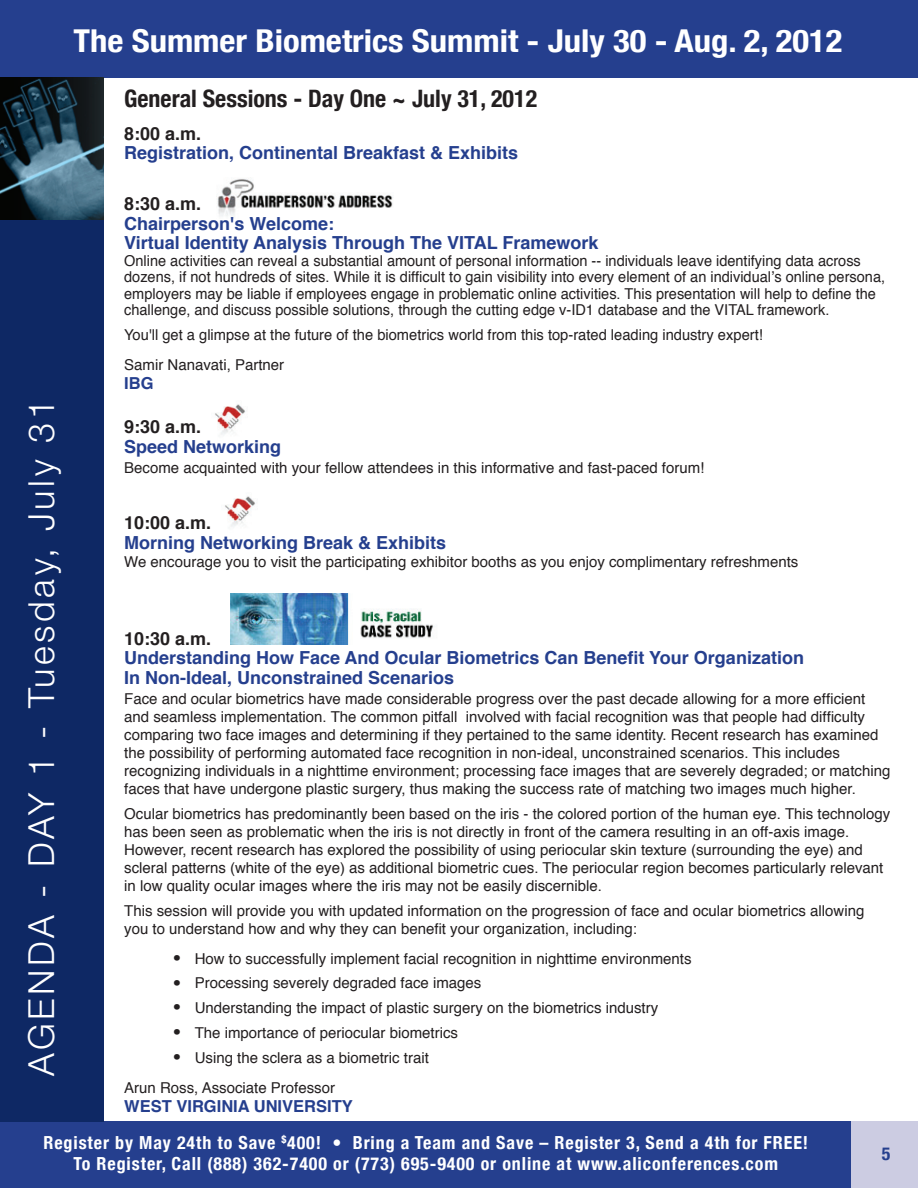
<style>
.page{position:relative;width:918px;height:1188px;background:#fff}
.page>*{position:absolute;margin:0;border:0;box-sizing:border-box;transform-origin:0 0}
.t1{font:300 36px "Helvetica Neue";letter-spacing:.1em;color:#fff}
.t2{font:700 condensed 31.5px "Helvetica Neue";color:#fff;scale:1.1 1}
.t3{font:700 condensed 24px "Helvetica Neue";color:#231f20}
.t4{font:700 18px/19.5px "Helvetica";color:#253f8e}
.t5{font:700 condensed 18px/21.6px "Helvetica Neue";letter-spacing:.05em;color:#fff;text-align:center}
.t6{font:700 18px "Helvetica";color:#231f20}
.t7{font:700 condensed 18px "Helvetica Neue";color:#253f8e}
.t8{font:700 16.5px "Helvetica";color:#253f8e}
.t9{font:15px/18px "Helvetica";color:#231f20}
.s1{font-size:25.5px}
</style>
<div class="page">
<div style="left:0;top:1122px;width:852px;height:66px;background:#253f8e"></div>
<div style="left:852px;top:1122px;width:66px;height:66px;background:#cccce2"></div>
<div style="left:0;top:77px;width:103px;height:1045px;background:#0e2864"></div>
<div style="left:0;top:0;width:918px;height:78px;background:#253f8e"></div>
<img style="left:0;top:78px;width:103px;height:141px">
<img style="left:217px;top:179px;width:176px;height:37px">
<img style="left:215px;top:404px;width:31px;height:31px">
<img style="left:225px;top:496px;width:31px;height:31px">
<img style="left:231px;top:593px;width:203px;height:52px">
<h1 class="t1" style="left:19px;top:1076px;width:679px;rotate:-90deg">AGENDA - DAY 1 - Tuesday, July 31</h1>
<h2 class="t2" style="left:73px;top:22px;width:700px">The Summer Biometrics Summit - July 30 - Aug. 2, 2012</h2>
<h3 class="t3" style="left:124px;top:84px;width:414px">General Sessions - Day One ~ July 31, 2012</h3>
<p class="t6" style="left:124px;top:119px;width:79px">8:00 a.m.</p>
<p class="t4" style="left:124px;top:143px;width:396px">Registration, Continental Breakfast &amp; Exhibits</p>
<p class="t6" style="left:124px;top:189px;width:79px">8:30 a.m.</p>
<p class="t4" style="left:124px;top:214px;width:476px">Chairperson's Welcome:<br>Virtual Identity Analysis Through The VITAL Framework</p>
<p class="t9" style="left:124px;top:253px;width:762px;line-height:16.5px">Online activities can reveal a substantial amount of personal information -- individuals leave identifying data across dozens, if not hundreds of sites. While it is difficult to gain visibility into every element of an individual’s online persona, employers may be liable if employees engage in problematic online activities. This presentation will help to define the challenge, and discuss possible solutions, through the cutting edge v-ID1 database and the VITAL framework.</p>
<p class="t9" style="left:124px;top:320px;width:640px;line-height:30px">You'll get a glimpse at the future of the biometrics world from this top-rated leading industry expert!<br>Samir Nanavati, Partner</p>
<p class="t8" style="left:124px;top:370px;width:31px">IBG</p>
<p class="t6" style="left:124px;top:412px;width:79px">9:30 a.m.</p>
<p class="t4" style="left:124px;top:437px;width:159px">Speed Networking</p>
<p class="t9" style="left:124px;top:459px;width:582px">Become acquainted with your fellow attendees in this informative and fast-paced forum!</p>
<p class="t6" style="left:124px;top:508px;width:89px">10:00 a.m.</p>
<p class="t4" style="left:124px;top:533px;width:324px">Morning Networking Break &amp; Exhibits</p>
<p class="t9" style="left:124px;top:553px;width:676px">We encourage you to visit the participating exhibitor booths as you enjoy complimentary refreshments</p>
<p class="t6" style="left:124px;top:624px;width:89px">10:30 a.m.</p>
<p class="t4" style="left:124px;top:648px;width:681px">Understanding How Face And Ocular Biometrics Can Benefit Your Organization<br>In Non-Ideal, Unconstrained Scenarios</p>
<p class="t9" style="left:124px;top:690px;width:768px">Face and ocular biometrics have made considerable progress over the past decade allowing for a more efficient and seamless implementation. The common pitfall involved with facial recognition was that people had difficulty comparing two face images and determining if they pertained to the same identity. Recent research has examined the possibility of performing automated face recognition in non-ideal, unconstrained scenarios. This includes recognizing individuals in a nighttime environment; processing face images that are severely degraded; or matching faces that have undergone plastic surgery, thus making the success rate of matching two images much higher.</p>
<p class="t9" style="left:124px;top:805px;width:767px">Ocular biometrics has predominantly been based on the iris - the colored portion of the human eye. This technology has been seen as problematic when the iris is not directly in front of the camera resulting in an off-axis image.<br>However, recent research has explored the possibility of using periocular skin texture (surrounding the eye) and scleral patterns (white of the eye) as additional biometric cues. The periocular region becomes particularly relevant in low quality ocular images where the iris may not be easily discernible.</p>
<p class="t9" style="left:124px;top:902px;width:742px">This session will provide you with updated information on the progression of face and ocular biometrics allowing you to understand how and why they can benefit your organization, including:</p>
<p class="t9" style="left:172px;top:950px;width:521px"><span class="s1">•</span> How to successfully implement facial recognition in nighttime environments</p>
<p class="t9" style="left:172px;top:975px;width:311px"><span class="s1">•</span> Processing severely degraded face images</p>
<p class="t9" style="left:172px;top:999px;width:488px"><span class="s1">•</span> Understanding the impact of plastic surgery on the biometrics industry</p>
<p class="t9" style="left:172px;top:1024px;width:287px"><span class="s1">•</span> The importance of periocular biometrics</p>
<p class="t9" style="left:124px;top:1043px;width:306px;line-height:30px;text-indent:48px"><span class="s1">•</span> Using the sclera as a biometric trait<br>Arun Ross, Associate Professor</p>
<p class="t8" style="left:124px;top:1093px;width:230px">WEST VIRGINIA UNIVERSITY</p>
<p class="t5" style="left:43px;top:1131px;width:766px">Register by May 24th to Save <sup>$</sup>400! • Bring a Team and Save – Register 3, Send a 4th for FREE!<br>To Register, Call (888) 362-7400 or (773) 695-9400 or online at www.aliconferences.com</p>
<p class="t7" style="left:882px;top:1142px;width:10px">5</p>
</div>
